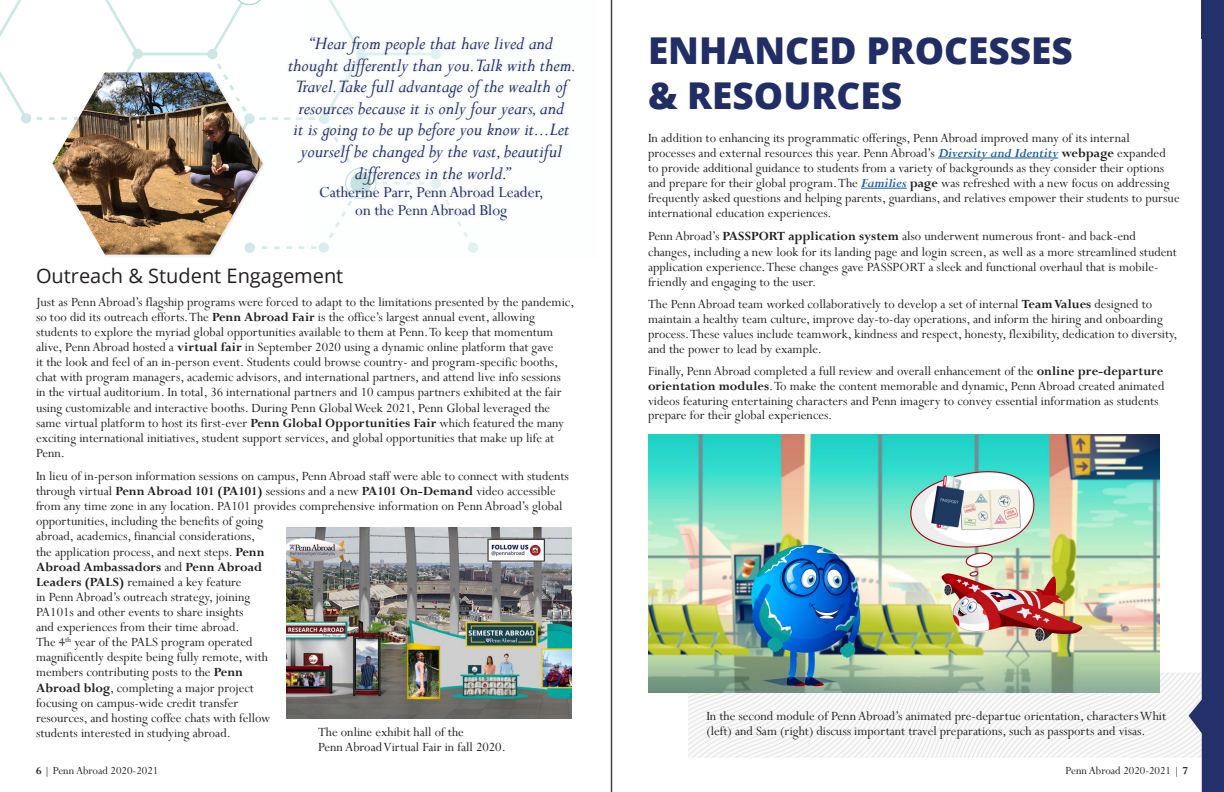
<style>
.page{position:relative;width:1224px;height:792px;background:#fff}
.page>*{position:absolute;margin:0;border:0;box-sizing:border-box;transform-origin:0 0}
.Inner_Titles{font:800 37px/44.4px "Open Sans";color:#212e65}
.t1{font:italic 20px/21.6px "Perpetua";color:#212e65;text-align:center}
.t2{font:20px "Open Sans";color:#231f20}
.t3{font:17px "Perpetua";color:#212e65}
.t4{font:14px/15.1px "Perpetua";color:#231f20}
.t5{font:12px "Perpetua";color:#231f20}
.s1{font-weight:700}
.s2{font-weight:700;font-style:italic;color:#175d9e}
</style>
<div class="page">
<div style="left:688px;top:672px;width:536px;height:87px;background:#231f20;opacity:.1"></div>
<svg style="left:1189px;top:9px;width:35px;height:783px"></svg>
<div style="left:1202px;top:0;width:22px;height:39px;background:#243069"></div>
<svg style="left:0;top:0;width:222px;height:124px"></svg>
<div style="left:222px;top:0;width:376px;height:259px;background:#fbffff"></div>
<hr style="left:612px;top:0;width:1px;height:792px;background:#36373a">
<hr style="left:611px;top:0;width:1px;height:792px;background:#36373a">
<div style="left:52px;top:72px;width:215px;height:187px;background:#231f20;opacity:.1"></div>
<img style="left:52px;top:72px;width:211px;height:183px">
<hr style="left:938px;top:158px;width:120px;height:1px;background:#175d9e">
<hr style="left:861px;top:188px;width:46px;height:1px;background:#175d9e">
<img style="left:286px;top:527px;width:286px;height:192px">
<img style="left:648px;top:435px;width:512px;height:258px">
<h3 class="t1" style="left:288px;top:32px;width:290px">“Hear from people that have lived and thought differently than you.Talk with them.<br>Travel.Take full advantage of the wealth of resources because it is only four years, and<br>it is going to be up before you know it...Let yourself be changed by the vast, beautiful differences in the world.”</h3>
<h3 class="t3" style="left:319px;top:181px;width:226px">Catherine Parr, Penn Abroad Leader,</h3>
<h3 class="t3" style="left:355px;top:200px;width:153px">on the Penn Abroad Blog</h3>
<h3 class="t2" style="left:36px;top:262px;width:309px">Outreach &amp; Student Engagement</h3>
<h3 class="t4" style="left:36px;top:294px;width:540px">Just as Penn Abroad’s flagship programs were forced to adapt to the limitations presented by the pandemic, so too did its outreach efforts. The <span class="s1">Penn Abroad Fair</span> is the office’s largest annual event, allowing students to explore the myriad global opportunities available to them at Penn. To keep that momentum alive, Penn Abroad hosted a <span class="s1">virtual fair</span> in September 2020 using a dynamic online platform that gave<br>it the look and feel of an in-person event. Students could browse country- and program-specific booths, chat with program managers, academic advisors, and international partners, and attend live info sessions<br>in the virtual auditorium. In total, 36 international partners and 10 campus partners exhibited at the fair using customizable and interactive booths. During Penn Global Week 2021, Penn Global leveraged the same virtual platform to host its first-ever <span class="s1">Penn Global Opportunities Fair</span> which featured the many exciting international initiatives, student support services, and global opportunities that make up life at Penn.</h3>
<h3 class="t4" style="left:36px;top:468px;width:534px">In lieu of in-person information sessions on campus, Penn Abroad staff were able to connect with students through virtual <span class="s1">Penn Abroad 101 (PA101)</span> sessions and a new <span class="s1">PA101 On-Demand</span> video accessible from any time zone in any location. PA101 provides comprehensive information on Penn Abroad’s global opportunities, including the benefits of going<br>abroad, academics, financial considerations,<br>the application process, and next steps. <span class="s1">Penn<br>Abroad Ambassadors</span> and <span class="s1">Penn Abroad<br>Leaders (PALS)</span> remained a key feature<br>in Penn Abroad’s outreach strategy, joining<br>PA101s and other events to share insights<br>and experiences from their time abroad.<br>The 4<sup>th</sup> year of the PALS program operated<br>magnificently despite being fully remote, with<br>members contributing posts to the <span class="s1">Penn<br>Abroad blog</span>, completing a major project<br>focusing on campus-wide credit transfer<br>resources, and hosting coffee chats with fellow<br>students interested in studying abroad.</h3>
<h3 class="t4" style="left:318px;top:724px;width:147px">The online exhibit hall of the</h3>
<h3 class="t4" style="left:318px;top:740px;width:189px">Penn Abroad Virtual Fair in fall 2020.</h3>
<h2 class="Inner_Titles" style="left:648px;top:27px;width:426px">ENHANCED PROCESSES &amp; RESOURCES</h2>
<h3 class="t4" style="left:648px;top:130px;width:533px">In addition to enhancing its programmatic offerings, Penn Abroad improved many of its internal processes and external resources this year. Penn Abroad’s <span class="s2">Diversity and Identity</span> <span class="s1">webpage</span> expanded<br>to provide additional guidance to students from a variety of backgrounds as they consider their options and prepare for their global program. The <span class="s2">Families</span> <span class="s1">page</span> was refreshed with a new focus on addressing frequently asked questions and helping parents, guardians, and relatives empower their students to pursue international education experiences.</h3>
<h3 class="t4" style="left:648px;top:229px;width:531px">Penn Abroad’s <span class="s1">PASSPORT application system</span> also underwent numerous front- and back-end changes, including a new look for its landing page and login screen, as well as a more streamlined student application experience. These changes gave PASSPORT a sleek and functional overhaul that is mobile&shy;friendly and engaging to the user.</h3>
<h3 class="t4" style="left:648px;top:297px;width:531px;line-height:14.7px">The Penn Abroad team worked collaboratively to develop a set of internal <span class="s1">Team Values</span> designed to maintain a healthy team culture, improve day-to-day operations, and inform the hiring and onboarding process. These values include teamwork, kindness and respect, honesty, flexibility, dedication to diversity, and the power to lead by example.</h3>
<h3 class="t4" style="left:648px;top:364px;width:518px;line-height:14.7px">Finally, Penn Abroad completed a full review and overall enhancement of the <span class="s1">online pre-departure orientation modules</span>. To make the content memorable and dynamic, Penn Abroad created animated videos featuring entertaining characters and Penn imagery to convey essential information as students prepare for their global experiences.</h3>
<h3 class="t4" style="left:706px;top:708px;width:461px">In the second module of Penn Abroad’s animated pre-departue orientation, characters Whit (left) and Sam (right) discuss important travel preparations, such as passports and visas.</h3>
<p class="t5" style="left:36px;top:763px;width:124px"><span class="s1">6</span> | Penn Abroad 2020-2021</p>
<p class="t5" style="left:1066px;top:763px;width:124px">Penn Abroad 2020-2021 | <span class="s1">7</span></p>
</div>
